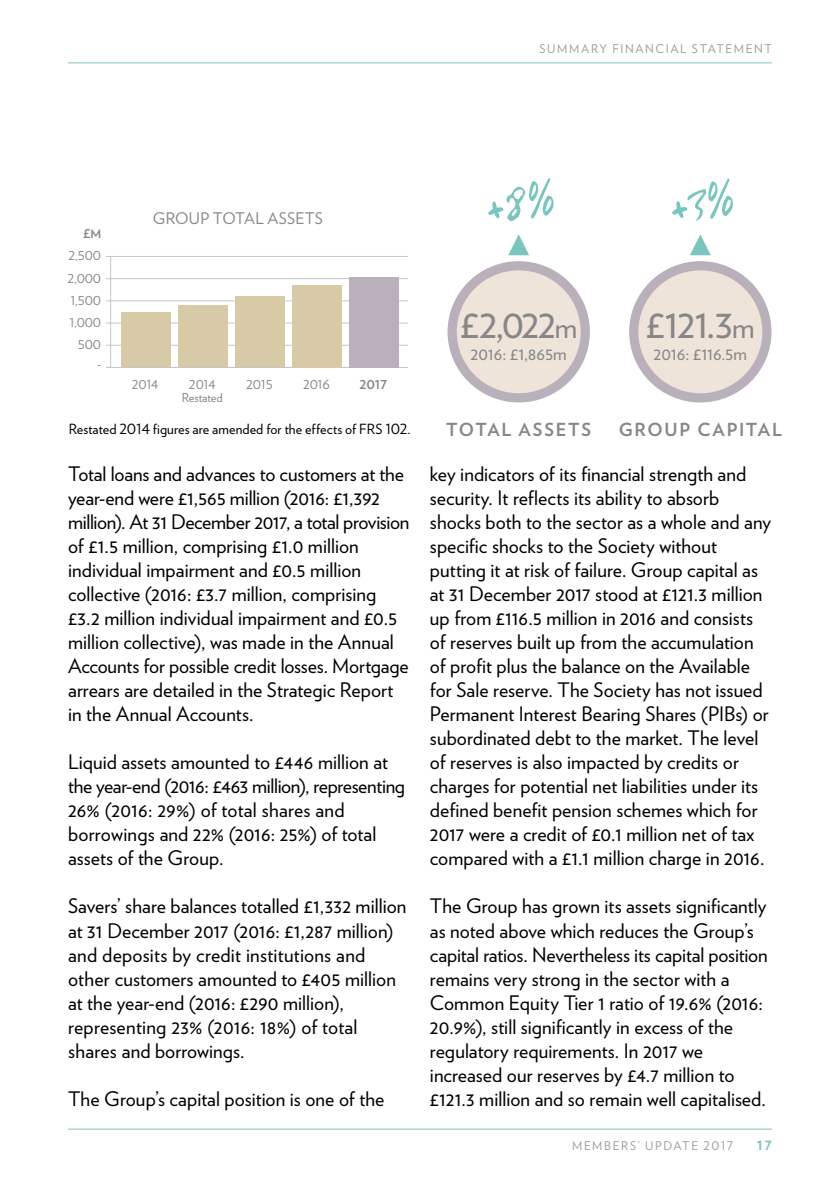
<style>
.page{position:relative;width:840px;height:1191px;background:#fff}
.page>*{position:absolute;margin:0;border:0;box-sizing:border-box;transform-origin:0 0}
.t1{font:42px "Verlag";color:#878787}
.t2{font:20px/24px "Verlag";color:#000}
.t3{font:18px "Verlag";color:#878787}
.t4{font:700 18px "Verlag";letter-spacing:.095em;color:#878787}
.t5{font:16px "Verlag";letter-spacing:.01em;color:#878787}
.t6{font:700 16px "Verlag";color:#7bc5bf}
.t7{font:14px "Verlag";letter-spacing:.005em;color:#000}
.t8{font:12.2px "Verlag";letter-spacing:-.01em;color:#878787}
.t9{font:700 12.2px "Verlag";color:#878787}
.t10{font:12px "Verlag";letter-spacing:.13em;color:#9d9d9c}
.s1{font-size:30px}
</style>
<div class="page">
<hr style="left:68px;top:62px;width:703px;height:1px;background:#7bc5bf">
<hr style="left:68px;top:1128px;width:703px;height:1px;background:#7bc5bf">
<svg style="left:508px;top:234px;width:21px;height:21px"></svg>
<div style="left:452px;top:266px;width:133px;height:132px;background:#efe4d9;border-radius:50%"></div>
<div style="left:447px;top:261px;width:142px;height:141px;border:9px solid #bab0bb;border-radius:50%"></div>
<svg style="left:690px;top:234px;width:20px;height:21px"></svg>
<div style="left:633px;top:266px;width:133px;height:132px;background:#efe4d9;border-radius:50%"></div>
<div style="left:628px;top:261px;width:143px;height:141px;border:9px solid #bab0bb;border-radius:50%"></div>
<hr style="left:110px;top:256px;width:1px;height:111px;background:#c6c6c6">
<hr style="left:106px;top:300px;width:301px;height:1px;background:#c6c6c6">
<hr style="left:106px;top:278px;width:301px;height:1px;background:#c6c6c6">
<hr style="left:106px;top:256px;width:301px;height:1px;background:#c6c6c6">
<hr style="left:106px;top:345px;width:301px;height:1px;background:#c6c6c6">
<hr style="left:106px;top:323px;width:301px;height:1px;background:#c6c6c6">
<div style="left:121px;top:312px;width:49px;height:56px;background:#d9caa7"></div>
<div style="left:177px;top:305px;width:50px;height:63px;background:#d9caa7"></div>
<div style="left:235px;top:296px;width:49px;height:72px;background:#d9caa7"></div>
<hr style="left:106px;top:367px;width:301px;height:1px;background:#c6c6c6">
<div style="left:292px;top:285px;width:49px;height:83px;background:#d9caa7"></div>
<div style="left:348px;top:278px;width:50px;height:90px;background:#bab0bb"></div>
<p class="t10" style="left:539px;top:40px;width:234px">SUMMARY FINANCIAL STATEMENT</p>
<p class="t9" style="left:83px;top:224px;width:20px">£M</p>
<p class="t8" style="left:69px;top:247px;width:34px">2,500</p>
<p class="t8" style="left:68px;top:269px;width:35px">2,000</p>
<p class="t8" style="left:70px;top:291px;width:32px">1,500</p>
<p class="t8" style="left:69px;top:313px;width:33px">1,000</p>
<p class="t8" style="left:78px;top:336px;width:25px">500</p>
<p class="t8" style="left:97px;top:356px;width:6px">-</p>
<p class="t5" style="left:153px;top:207px;width:171px">GROUP TOTAL ASSETS</p>
<p class="t8" style="left:132px;top:376px;width:28px">2014</p>
<p class="t8" style="left:189px;top:376px;width:28px">2014</p>
<p class="t8" style="left:246px;top:376px;width:28px">2015</p>
<p class="t8" style="left:182px;top:388px;width:42px">Restated</p>
<p class="t8" style="left:303px;top:376px;width:28px">2016</p>
<p class="t9" style="left:359px;top:375px;width:29px">2017</p>
<p class="t7" style="left:69px;top:418px;width:343px">Restated 2014 figures are amended for the effects of FRS 102.</p>
<p class="t2" style="left:68px;top:461px;width:342px">Total loans and advances to customers at the year-end were £1,565 million (2016: £1,392 million). At 31 December 2017, a total provision of £1.5 million, comprising £1.0 million individual impairment and £0.5 million collective (2016: £3.7 million, comprising £3.2 million individual impairment and £0.5 million collective), was made in the Annual Accounts for possible credit losses. Mortgage arrears are detailed in the Strategic Report in the Annual Accounts.</p>
<p class="t2" style="left:68px;top:749px;width:338px">Liquid assets amounted to £446 million at the year-end (2016: £463 million), representing 26% (2016: 29%) of total shares and borrowings and 22% (2016: 25%) of total assets of the Group.</p>
<p class="t2" style="left:68px;top:893px;width:340px">Savers’ share balances totalled £1,332 million at 31 December 2017 (2016: £1,287 million) and deposits by credit institutions and other customers amounted to £405 million at the year-end (2016: £290 million), representing 23% (2016: 18%) of total shares and borrowings.</p>
<p class="t2" style="left:68px;top:1085px;width:317px">The Group’s capital position is one of the</p>
<h1 class="t1" style="left:460px;top:291px;width:119px">£2,022<span class="s1">m</span></h1>
<p class="t3" style="left:470px;top:340px;width:98px">2016: £1,865m</p>
<p class="t4" style="left:446px;top:415px;width:146px">TOTAL ASSETS</p>
<h1 class="t1" style="left:645px;top:291px;width:110px">£121.3<span class="s1">m</span></h1>
<p class="t3" style="left:653px;top:340px;width:95px">2016: £116.5m</p>
<p class="t4" style="left:618px;top:415px;width:165px">GROUP CAPITAL</p>
<p class="t2" style="left:429px;top:461px;width:342px">key indicators of its financial strength and security. It reflects its ability to absorb shocks both to the sector as a whole and any specific shocks to the Society without putting it at risk of failure. Group capital as at 31 December 2017 stood at £121.3 million up from £116.5 million in 2016 and consists of reserves built up from the accumulation of profit plus the balance on the Available for Sale reserve. The Society has not issued Permanent Interest Bearing Shares (PIBs) or subordinated debt to the market. The level of reserves is also impacted by credits or charges for potential net liabilities under its defined benefit pension schemes which for 2017 were a credit of £0.1 million net of tax compared with a £1.1 million charge in 2016.</p>
<p class="t2" style="left:429px;top:893px;width:339px">The Group has grown its assets significantly as noted above which reduces the Group’s capital ratios. Nevertheless its capital position remains very strong in the sector with a Common Equity Tier 1 ratio of 19.6% (2016:<br>20.9%), still significantly in excess of the regulatory requirements. In 2017 we increased our reserves by £4.7 million to £121.3 million and so remain well capitalised.</p>
<p class="t10" style="left:571px;top:1136px;width:163px">MEMBERS’ UPDATE 2017</p>
<p class="t6" style="left:756px;top:1131px;width:17px">17</p>
</div>
